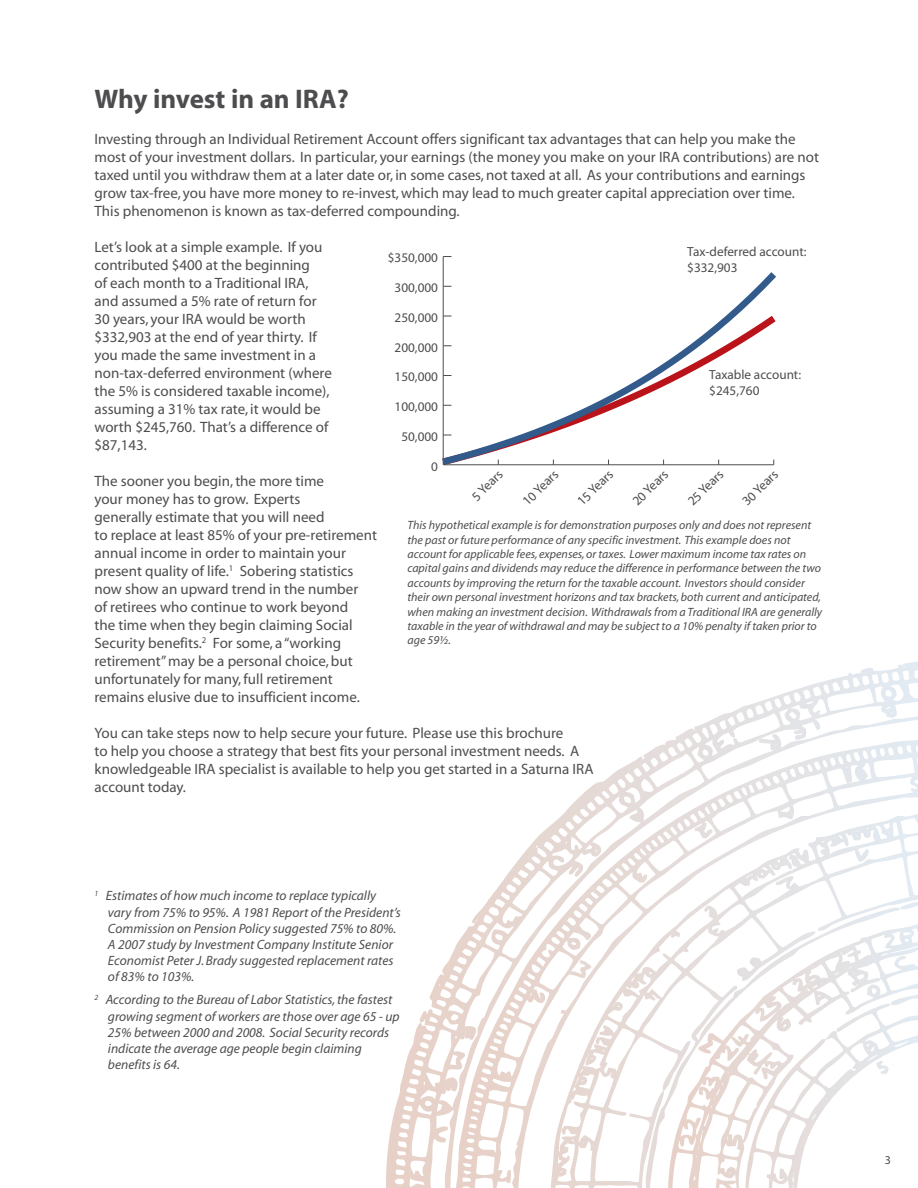
<style>
.page{position:relative;width:918px;height:1188px;background:#fff}
.page>*{position:absolute;margin:0;border:0;box-sizing:border-box;transform-origin:0 0}
.t1{font:700 27px "Myriad";color:#4d4d4f}
.t2{font:15px/18px "Myriad";color:#4d4d4f}
.t3{font:italic 13.5px/16.2px "Myriad";color:#4d4d4f}
.t4{font:13.2px/15.9px "Myriad";color:#4d4d4f}
.t5{font:italic 12px/14.4px "Myriad";color:#4d4d4f}
.t6{font:12px "Myriad";color:#4d4d4f}
</style>
<div class="page">
<svg style="left:386px;top:665px;width:517px;height:523px"></svg>
<svg style="left:456px;top:740px;width:462px;height:448px"></svg>
<svg style="left:668px;top:926px;width:250px;height:262px"></svg>
<hr style="left:443px;top:257px;width:1px;height:208px;background:#4d4d4f">
<svg style="left:442px;top:272px;width:334px;height:193px"></svg>
<h1 class="t1" style="left:94px;top:85px;width:256px">Why invest in an IRA?</h1>
<p class="t2" style="left:94px;top:131px;width:726px">Investing through an Individual Retirement Account offers significant tax advantages that can help you make the most of your investment dollars. In particular, your earnings (the money you make on your IRA contributions) are not taxed until you withdraw them at a later date or, in some cases, not taxed at all. As your contributions and earnings grow tax-free, you have more money to re-invest, which may lead to much greater capital appreciation over time.<br>This phenomenon is known as tax-deferred compounding.</p>
<p class="t2" style="left:94px;top:239px;width:239px">Let’s look at a simple example. If you contributed $400 at the beginning<br>of each month to a Traditional IRA, and assumed a 5% rate of return for 30 years, your IRA would be worth $332,903 at the end of year thirty. If you made the same investment in a non-tax-deferred environment (where the 5% is considered taxable income), assuming a 31% tax rate, it would be worth $245,760. That’s a difference of $87,143.</p>
<p class="t2" style="left:94px;top:473px;width:284px">The sooner you begin, the more time<br>your money has to grow. Experts<br>generally estimate that you will need<br>to replace at least 85% of your pre-retirement annual income in order to maintain your present quality of life.<sup>1</sup> Sobering statistics now show an upward trend in the number<br>of retirees who continue to work beyond<br>the time when they begin claiming Social Security benefits.<sup>2</sup> For some, a “working retirement” may be a personal choice, but unfortunately for many, full retirement remains elusive due to insufficient income.</p>
<p class="t2" style="left:94px;top:725px;width:501px">You can take steps now to help secure your future. Please use this brochure<br>to help you choose a strategy that best fits your personal investment needs. A knowledgeable IRA specialist is available to help you get started in a Saturna IRA account today.</p>
<p class="t4" style="left:687px;top:244px;width:121px">Tax-deferred account: $332,903</p>
<p class="t4" style="left:388px;top:251px;width:52px">$350,000</p>
<p class="t4" style="left:395px;top:280px;width:45px">300,000</p>
<p class="t4" style="left:395px;top:310px;width:45px">250,000</p>
<p class="t4" style="left:395px;top:340px;width:45px">200,000</p>
<p class="t4" style="left:709px;top:367px;width:93px">Taxable account: $245,760</p>
<p class="t4" style="left:395px;top:370px;width:45px">150,000</p>
<p class="t4" style="left:395px;top:399px;width:45px">100,000</p>
<p class="t4" style="left:401px;top:429px;width:38px">50,000</p>
<p class="t4" style="left:431px;top:459px;width:8px">0</p>
<p class="t4" style="left:469px;top:493px;width:39px;rotate:-45deg">5 Years</p>
<p class="t4" style="left:520px;top:498px;width:46px;rotate:-45deg">10 Years</p>
<p class="t4" style="left:574px;top:498px;width:46px;rotate:-45deg">15 Years</p>
<p class="t4" style="left:629px;top:498px;width:46px;rotate:-45deg">20 Years</p>
<p class="t4" style="left:685px;top:498px;width:46px;rotate:-45deg">25 Years</p>
<p class="t4" style="left:739px;top:498px;width:46px;rotate:-45deg">30 Years</p>
<p class="t5" style="left:407px;top:519px;width:416px">This hypothetical example is for demonstration purposes only and does not represent the past or future performance of any specific investment. This example does not account for applicable fees, expenses, or taxes. Lower maximum income tax rates on capital gains and dividends may reduce the difference in performance between the two accounts by improving the return for the taxable account. Investors should consider their own personal investment horizons and tax brackets, both current and anticipated, when making an investment decision. Withdrawals from a Traditional IRA are generally taxable in the year of withdrawal and may be subject to a 10% penalty if taken prior to age 59½.</p>
<p class="t3" style="left:108px;top:888px;width:294px;text-indent:-13px"><sup>1</sup> Estimates of how much income to replace typically vary from 75% to 95%. A 1981 Report of the President’s Commission on Pension Policy suggested 75% to 80%.<br>A 2007 study by Investment Company Institute Senior Economist Peter J. Brady suggested replacement rates of 83% to 103%.</p>
<p class="t3" style="left:108px;top:992px;width:293px;text-indent:-13px"><sup>2</sup> According to the Bureau of Labor Statistics, the fastest growing segment of workers are those over age 65 - up 25% between 2000 and 2008. Social Security records indicate the average age people begin claiming benefits is 64.</p>
<p class="t6" style="left:885px;top:1154px;width:8px">3</p>
</div>
